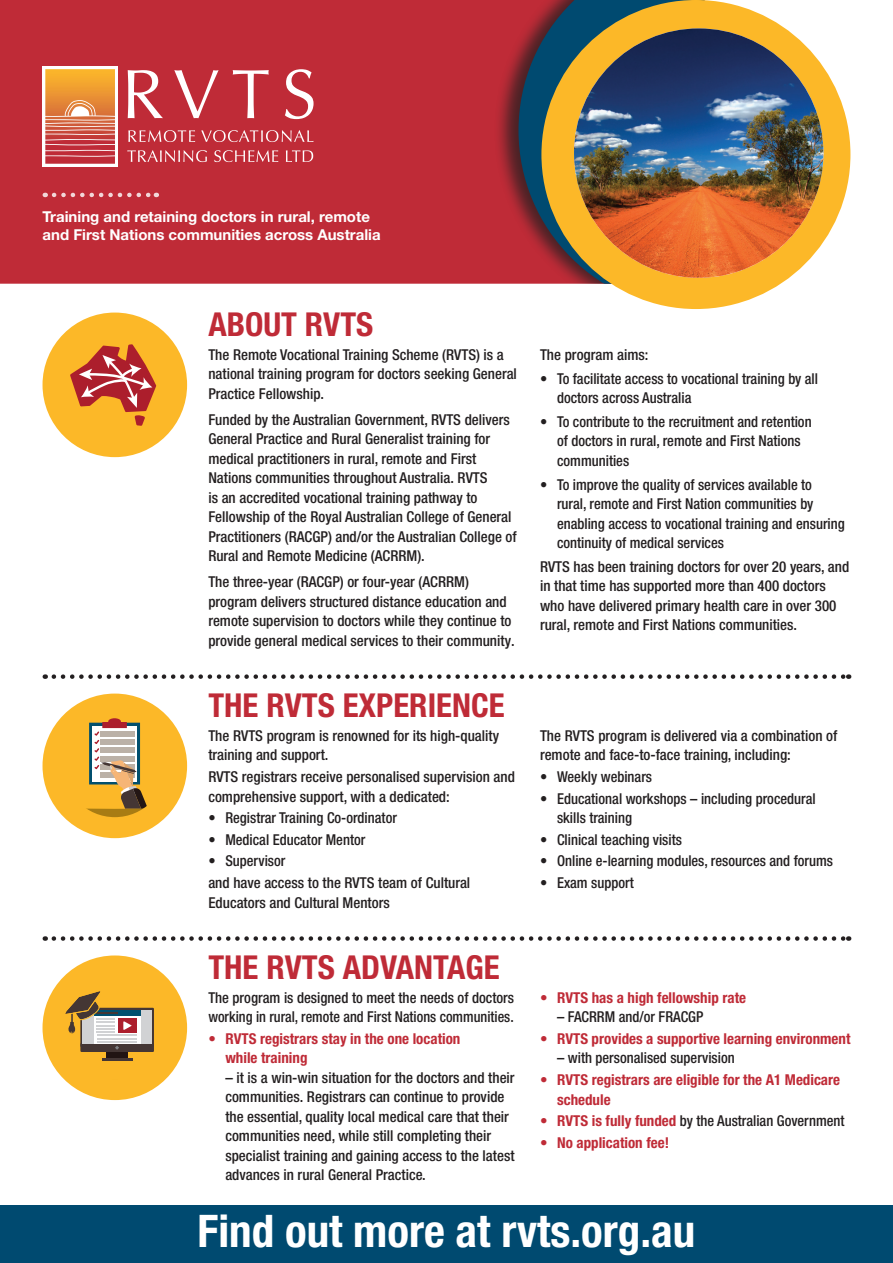
<style>
.page{position:relative;width:893px;height:1263px;background:#fff}
.page>*{position:absolute;margin:0;border:0;box-sizing:border-box;transform-origin:0 0}
.t1{font:700 condensed 45px "Helvetica Neue LT Pro";color:#fff}
.t2{font:700 condensed 33px "Helvetica Neue LT Pro";color:#bf2b37}
.t3{font:500 condensed 15px/19.5px "Helvetica Neue LT Pro";color:#231f20}
.t4{font:700 condensed 15px/19.5px "Helvetica Neue LT Pro";color:#bf2b37}
.t5{font:700 15px/18px "Helvetica Neue LT Pro";color:#fff}
.s1{font-weight:700;color:#bf2b37}
</style>
<div class="page">
<div style="left:0;top:0;width:494px;height:284px;background:#bf2b37"></div>
<div style="left:494px;top:0;width:344px;height:284px;background:#231f20;opacity:.75"></div>
<svg style="left:518px;top:0;width:320px;height:284px"></svg>
<div style="left:541px;top:0;width:309px;height:309px;background:#fcb828;border-radius:50%"></div>
<img style="left:574px;top:28px;width:249px;height:250px;border-radius:124px">
<svg style="left:128px;top:70px;width:35px;height:48px"></svg>
<svg style="left:174px;top:70px;width:45px;height:48px"></svg>
<svg style="left:233px;top:70px;width:36px;height:48px"></svg>
<svg style="left:285px;top:69px;width:29px;height:50px"></svg>
<svg style="left:128px;top:130px;width:67px;height:12px"></svg>
<svg style="left:201px;top:130px;width:112px;height:12px"></svg>
<svg style="left:127px;top:150px;width:80px;height:12px"></svg>
<svg style="left:214px;top:150px;width:64px;height:12px"></svg>
<svg style="left:286px;top:150px;width:27px;height:12px"></svg>
<div style="left:42px;top:66px;width:76px;height:101px;background:#fff"></div>
<svg style="left:45px;top:69px;width:70px;height:95px;background:#de804f"></svg>
<svg style="left:54px;top:193px;width:103px;height:4px"></svg>
<svg style="left:54px;top:674px;width:795px;height:5px"></svg>
<svg style="left:54px;top:936px;width:795px;height:5px"></svg>
<svg style="left:65px;top:335px;width:97px;height:100px;background:#e28a38"></svg>
<div style="left:43px;top:313px;width:144px;height:144px;border:21px solid #fcb828;border-radius:50%"></div>
<svg style="left:66px;top:715px;width:98px;height:113px;background:#ddae53"></svg>
<div style="left:43px;top:693px;width:144px;height:145px;border:21px solid #fcb828;border-radius:50%"></div>
<svg style="left:56px;top:973px;width:110px;height:116px;background:#d3a650"></svg>
<div style="left:43px;top:955px;width:144px;height:145px;border:21px solid #fcb828;border-radius:50%"></div>
<div style="left:0;top:1205px;width:893px;height:58px;background:#004a70"></div>
<p class="t5" style="left:43px;top:207px;width:340px">Training and retaining doctors in rural, remote and First Nations communities across Australia</p>
<h2 class="t2" style="left:208px;top:305px;width:166px">ABOUT RVTS</h2>
<p class="t3" style="left:208px;top:345px;width:310px">The Remote Vocational Training Scheme (RVTS) is a national training program for doctors seeking General<br>Practice Fellowship.</p>
<p class="t3" style="left:208px;top:410px;width:310px">Funded by the Australian Government, RVTS delivers General Practice and Rural Generalist training for medical practitioners in rural, remote and First Nations communities throughout Australia. RVTS<br>is an accredited vocational training pathway to Fellowship of the Royal Australian College of General Practitioners (RACGP) and/or the Australian College of Rural and Remote Medicine (ACRRM).</p>
<p class="t3" style="left:208px;top:572px;width:308px">The three-year (RACGP) or four-year (ACRRM) program delivers structured distance education and remote supervision to doctors while they continue to provide general medical services to their community.</p>
<h2 class="t2" style="left:208px;top:686px;width:298px">THE RVTS EXPERIENCE</h2>
<p class="t3" style="left:208px;top:726px;width:292px">The RVTS program is renowned for its high-quality training and support.</p>
<p class="t3" style="left:208px;top:767px;width:308px">RVTS registrars receive personalised supervision and comprehensive support, with a dedicated:</p>
<p class="t3" style="left:208px;top:808px;width:190px">• Registrar Training Co-ordinator</p>
<p class="t3" style="left:208px;top:830px;width:159px">• Medical Educator Mentor</p>
<p class="t3" style="left:208px;top:850px;width:263px;line-height:21.6px">• Supervisor<br>and have access to the RVTS team of Cultural</p>
<p class="t3" style="left:208px;top:892px;width:183px">Educators and Cultural Mentors</p>
<h2 class="t2" style="left:208px;top:947px;width:293px">THE RVTS ADVANTAGE</h2>
<p class="t3" style="left:208px;top:988px;width:307px">The program is designed to meet the needs of doctors working in rural, remote and First Nations communities.</p>
<p class="t4" style="left:225px;top:1029px;width:237px;text-indent:-17px">• RVTS registrars stay in the one location while training</p>
<p class="t3" style="left:225px;top:1068px;width:291px">– it is a win-win situation for the doctors and their communities. Registrars can continue to provide the essential, quality local medical care that their communities need, while still completing their specialist training and gaining access to the latest advances in rural General Practice.</p>
<p class="t3" style="left:540px;top:345px;width:110px">The program aims:</p>
<p class="t3" style="left:557px;top:368px;width:262px;text-indent:-17px">• To facilitate access to vocational training by all doctors across Australia</p>
<p class="t3" style="left:557px;top:412px;width:256px;text-indent:-17px">• To contribute to the recruitment and retention of doctors in rural, remote and First Nations communities</p>
<p class="t3" style="left:557px;top:474px;width:289px;text-indent:-17px">• To improve the quality of services available to rural, remote and First Nation communities by enabling access to vocational training and ensuring continuity of medical services</p>
<p class="t3" style="left:540px;top:557px;width:311px">RVTS has been training doctors for over 20 years, and in that time has supported more than 400 doctors who have delivered primary health care in over 300 rural, remote and First Nations communities.</p>
<p class="t3" style="left:540px;top:726px;width:299px">The RVTS program is delivered via a combination of remote and face-to-face training, including:</p>
<p class="t3" style="left:540px;top:767px;width:114px">• Weekly webinars</p>
<p class="t3" style="left:557px;top:788px;width:260px;text-indent:-17px">• Educational workshops – including procedural skills training</p>
<p class="t3" style="left:540px;top:830px;width:143px">• Clinical teaching visits</p>
<p class="t3" style="left:540px;top:851px;width:295px">• Online e-learning modules, resources and forums</p>
<p class="t3" style="left:540px;top:873px;width:95px">• Exam support</p>
<p class="t4" style="left:540px;top:988px;width:208px">• RVTS has a high fellowship rate</p>
<p class="t3" style="left:557px;top:1007px;width:148px">– FACRRM and/or FRACGP</p>
<p class="t4" style="left:540px;top:1029px;width:312px">• RVTS provides a supportive learning environment</p>
<p class="t3" style="left:557px;top:1048px;width:179px">– with personalised supervision</p>
<p class="t4" style="left:557px;top:1070px;width:285px;text-indent:-17px">• RVTS registrars are eligible for the A1 Medicare schedule</p>
<p class="t3" style="left:540px;top:1111px;width:306px"><span class="s1">• RVTS is fully funded</span> by the Australian Government</p>
<p class="t4" style="left:540px;top:1133px;width:131px">• No application fee!</p>
<h1 class="t1" style="left:198px;top:1204px;width:499px">Find out more at rvts.org.au</h1>
</div>
